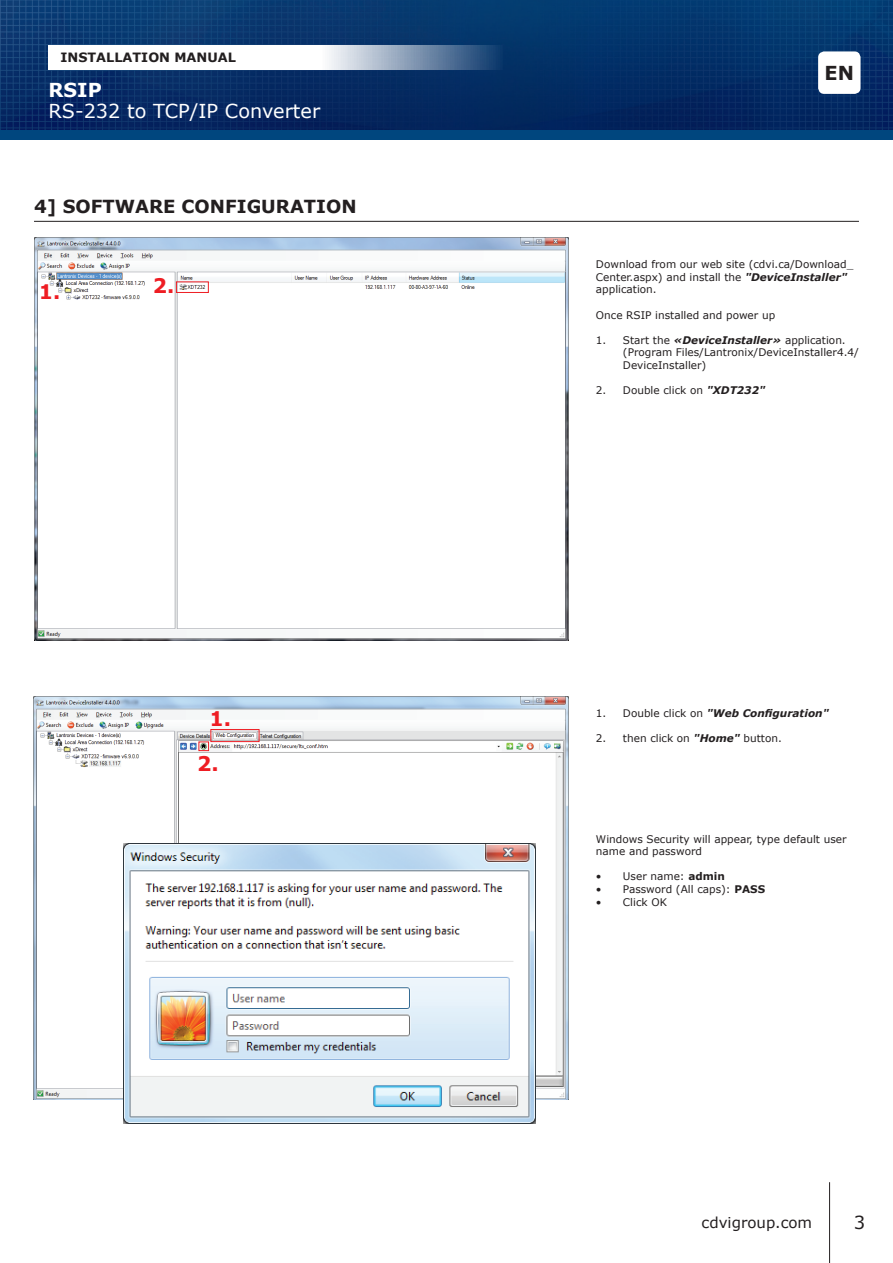
<style>
.page{position:relative;width:893px;height:1263px;background:#fff}
.page>*{position:absolute;margin:0;border:0;box-sizing:border-box;transform-origin:0 0}
.t1{font:700 20.25px/44.5px "Verdana";color:#ee1d23}
.t2{font:700 20.1px "Verdana";color:#ee1d23}
.t3{font:19.2px "Verdana";color:#fff}
.t4{font:700 19.2px "Verdana";color:#fff}
.t5{font:700 19.2px "Verdana";color:#231f20}
.t6{font:700 18px "Verdana";color:#231f20}
.t7{font:18px "Verdana";color:#231f20}
.t8{font:15px "Verdana";color:#231f20}
.t9{font:700 12.9px "Verdana";color:#231f20}
.t10{font:10.5px/12.6px "Verdana";color:#231f20}
.t11{font:italic 700 10.5px "Verdana";color:#231f20}
.s1{font-weight:700;font-style:italic}
.s2{font-weight:400;font-style:normal}
.s3{font-weight:700}
</style>
<div class="page">
<hr style="left:829px;top:1182px;width:1px;height:81px;background:#231f20">
<img style="left:0;top:0;width:893px;height:130px">
<svg style="left:48px;top:45px;width:455px;height:25px"></svg>
<div style="left:818px;top:51px;width:42px;height:43px;background:#fff;border-radius:6px"></div>
<div style="left:0;top:130px;width:893px;height:9px;background:#00467e"></div>
<hr style="left:34px;top:221px;width:825px;height:1px;background:#231f20">
<img style="left:34px;top:237px;width:535px;height:403px">
<div style="left:176px;top:281px;width:33px;height:12px;border:1px solid #ee1d23"></div>
<img style="left:33px;top:696px;width:536px;height:404px">
<div style="left:210px;top:729px;width:50px;height:13px;border:1px solid #ee1d23"></div>
<div style="left:198px;top:741px;width:11px;height:10px;border:1px solid #ee1d23"></div>
<img style="left:124px;top:844px;width:412px;height:279px">
<p class="t9" style="left:61px;top:49px;width:177px">INSTALLATION MANUAL</p>
<h3 class="t4" style="left:48px;top:76px;width:55px">RSIP</h3>
<h3 class="t3" style="left:48px;top:98px;width:273px">RS-232 to TCP/IP Converter</h3>
<h3 class="t6" style="left:34px;top:194px;width:116px">4] SO FTWARE</h3>
<h3 class="t6" style="left:182px;top:194px;width:70px">CON FIGURATION</h3>
<h2 class="t2" style="left:39px;top:278px;width:23px">1.</h2>
<h2 class="t2" style="left:153px;top:271px;width:23px">2.</h2>
<h1 class="t1" style="left:197px;top:696px;width:36px;text-indent:12px">1.<br>2.</h1>
<h3 class="t5" style="left:825px;top:59px;width:31px">EN</h3>
<p class="t10" style="left:596px;top:258px;width:259px">Download from our web site (cdvi.ca/Download_<br>Center.aspx) and install the <span class="s1">"DeviceInstaller" </span>application.</p>
<p class="t10" style="left:596px;top:308px;width:181px">Once RSIP installed and power up</p>
<p class="t10" style="left:623px;top:334px;width:237px;text-indent:-27px">1. Start the <span class="s1">«DeviceInstaller»</span> application. (Program Files/Lantronix/DeviceInstaller4.4/<br>DeviceInstaller)</p>
<p class="t10" style="left:596px;top:384px;width:171px">2. Double click on <span class="s1">"XDT232"</span></p>
<p class="t11" style="left:596px;top:705px;width:234px"><span class="s2">1. Double click on</span> "Web Configuration"</p>
<p class="t10" style="left:596px;top:731px;width:187px">2. then click on <span class="s1">"Home"</span> button.</p>
<p class="t10" style="left:596px;top:832px;width:252px">Windows Security will appear, type default user name and password</p>
<p class="t10" style="left:596px;top:870px;width:130px">• User name: <span class="s3">ADMIN</span></p>
<p class="t10" style="left:596px;top:883px;width:171px">• Password (All caps): <span class="s3">PASS</span></p>
<p class="t10" style="left:596px;top:895px;width:73px">• Click OK</p>
<h3 class="t8" style="left:701px;top:1212px;width:112px">cdvigroup.com</h3>
<h3 class="t7" style="left:854px;top:1210px;width:13px">3</h3>
</div>
